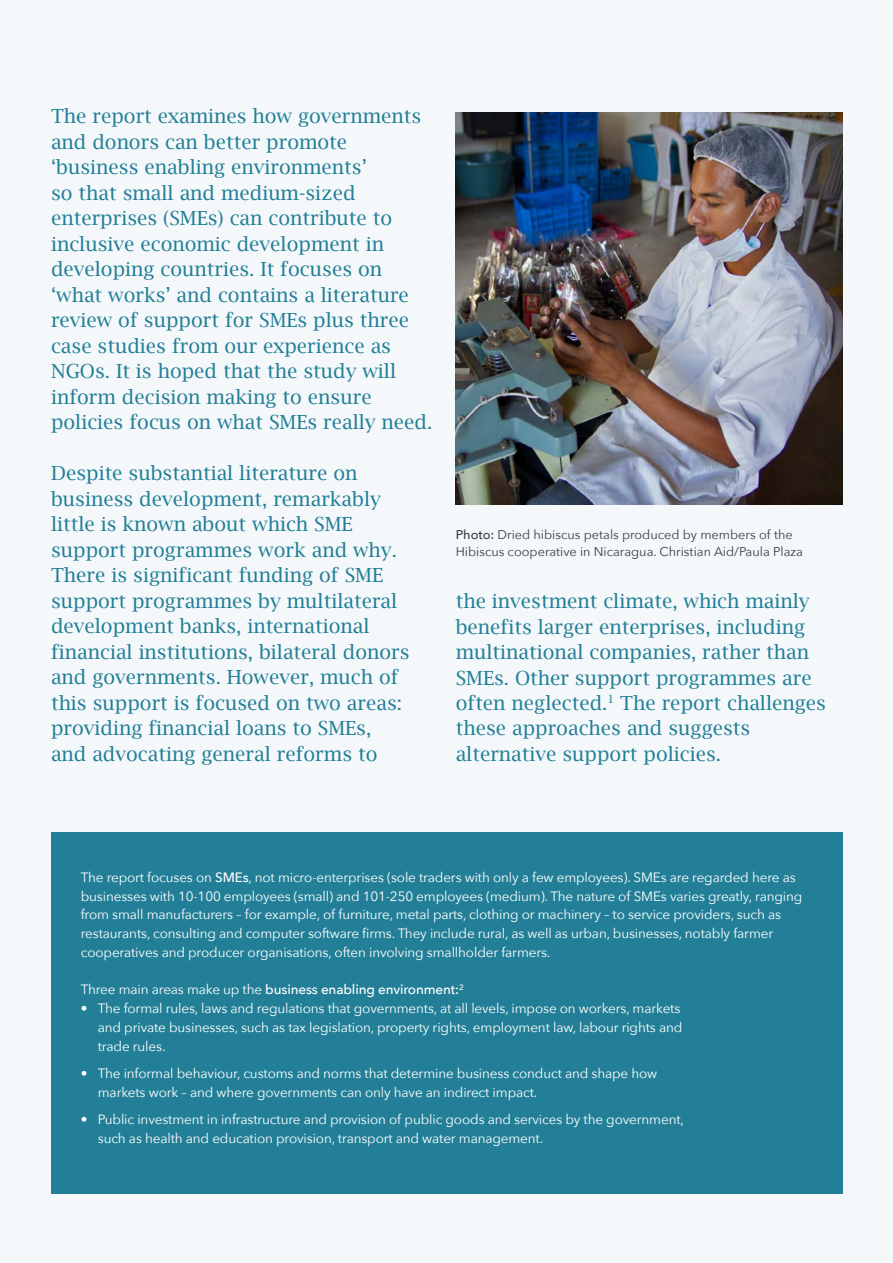
<style>
.page{position:relative;width:893px;height:1263px;background:#f5f8fa}
.page>*{position:absolute;margin:0;border:0;box-sizing:border-box;transform-origin:0 0}
.t1{font:19.5px/25.5px "Lucida Bright";color:#227f97}
.t2{font:13.5px/18.8px "Avenir Next";letter-spacing:-.01em;color:#fff}
.t3{font:500 13.5px "Avenir Next";letter-spacing:-.01em;color:#fff}
.t4{font:12.75px/17.2px "Avenir Next";color:#3c3c3b}
.s1{font-weight:500}
.s2{font-weight:400}
</style>
<div class="page">
<div style="left:51px;top:832px;width:791px;height:362px;background:#227f97"></div>
<img style="left:456px;top:113px;width:386px;height:391px">
<p class="t1" style="left:51px;top:103px;width:383px">The report examines how governments and donors can better promote ‘business enabling environments’<br>so that small and medium-sized enterprises (SMEs) can contribute to inclusive economic development in developing countries. It focuses on ‘what works’ and contains a literature review of support for SMEs plus three case studies from our experience as NGOs. It is hoped that the study will inform decision making to ensure policies focus on what SMEs really need.</p>
<p class="t1" style="left:51px;top:461px;width:360px">Despite substantial literature on business development, remarkably little is known about which SME support programmes work and why.<br>There is significant funding of SME support programmes by multilateral development banks, international financial institutions, bilateral donors and governments. However, much of this support is focused on two areas: providing financial loans to SMEs, and advocating general reforms to</p>
<p class="t4" style="left:456px;top:525px;width:349px"><span class="s1">Photo:</span> Dried hibiscus petals produced by members of the<br>Hibiscus cooperative in Nicaragua. Christian Aid/Paula Plaza</p>
<p class="t1" style="left:456px;top:588px;width:372px">the investment climate, which mainly benefits larger enterprises, including multinational companies, rather than SMEs. Other support programmes are often neglected.<sup>1</sup> The report challenges these approaches and suggests alternative support policies.</p>
<p class="t2" style="left:81px;top:867px;width:723px">The report focuses on <span class="s1">SMEs</span>, not micro-enterprises (sole traders with only a few employees). SMEs are regarded here as businesses with 10-100 employees (small) and 101-250 employees (medium). The nature of SMEs varies greatly, ranging from small manufacturers – for example, of furniture, metal parts, clothing or machinery – to service providers, such as restaurants, consulting and computer software firms. They include rural, as well as urban, businesses, notably farmer cooperatives and producer organisations, often involving smallholder farmers.</p>
<p class="t3" style="left:81px;top:978px;width:384px"><span class="s2">Three main areas make up the</span> business enabling environment:<sup>2</sup></p>
<p class="t2" style="left:98px;top:998px;width:586px;text-indent:-17px">• The formal rules, laws and regulations that governments, at all levels, impose on workers, markets and private businesses, such as tax legislation, property rights, employment law, labour rights and trade rules.</p>
<p class="t2" style="left:98px;top:1063px;width:561px;text-indent:-17px">• The informal behaviour, customs and norms that determine business conduct and shape how markets work – and where governments can only have an indirect impact.</p>
<p class="t2" style="left:98px;top:1109px;width:588px;text-indent:-17px">• Public investment in infrastructure and provision of public goods and services by the government, such as health and education provision, transport and water management.</p>
</div>
